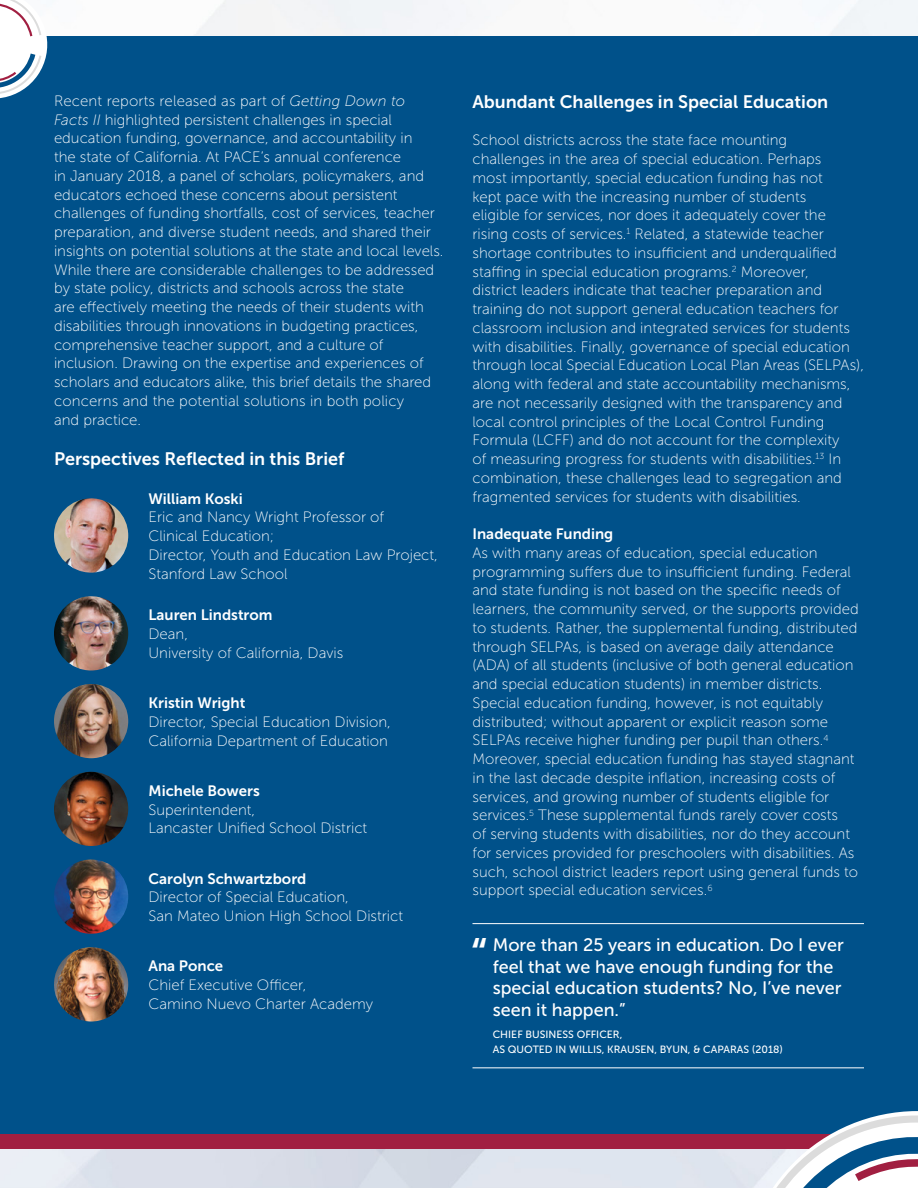
<style>
.page{position:relative;width:918px;height:1188px;background:#fff}
.page>*{position:absolute;margin:0;border:0;box-sizing:border-box;transform-origin:0 0}
.White__Quote{font:48.75px "Museo Sans 500";color:#fff}
.White__Quote-2{font:18px/21.8px "Museo Sans 500";color:#fff}
.White__Subhead_1{font:18px "Museo Sans 700";color:#fff}
.White__Body{font:15px/18.8px "Museo Sans 100";color:#fff}
.White__Subhead_2{font:15px "Museo Sans 700";color:#fff}
.White__Quote_Speaker{font:10.5px/15px "Museo Sans 500";color:#fff}
.s1{font-style:italic}
.s2{font-family:"Museo Sans 700"}
</style>
<div class="page">
<img style="left:0;top:0;width:918px;height:1188px">
<div style="left:0;top:44px;width:918px;height:1094px;background:#00518a"></div>
<div style="left:0;top:37px;width:918px;height:17px;background:#00518a"></div>
<div style="left:0;top:1134px;width:918px;height:14px;background:#a11f41"></div>
<svg style="left:0;top:0;width:55px;height:99px"></svg>
<svg style="left:725px;top:1111px;width:193px;height:77px"></svg>
<img style="left:54px;top:498px;width:74px;height:75px;border-radius:37px">
<img style="left:54px;top:596px;width:74px;height:74px;border-radius:37px">
<img style="left:54px;top:684px;width:74px;height:74px;border-radius:37px">
<img style="left:54px;top:772px;width:74px;height:74px;border-radius:37px">
<img style="left:54px;top:860px;width:74px;height:74px;border-radius:37px">
<img style="left:54px;top:947px;width:74px;height:75px;border-radius:37px">
<hr style="left:472px;top:923px;width:392px;height:1px;background:#fff">
<hr style="left:472px;top:1067px;width:392px;height:1px;background:#fff">
<p class="White__Body" style="left:54px;top:91px;width:391px">Recent reports released as part of <span class="s1">Getting Down to Facts II</span> highlighted persistent challenges in special education funding, governance, and accountability in<br>the state of California. At PACE’s annual conference<br>in January 2018, a panel of scholars, policymakers, and educators echoed these concerns about persistent challenges of funding shortfalls, cost of services, teacher preparation, and diverse student needs, and shared their insights on potential solutions at the state and local levels.<br>While there are considerable challenges to be addressed by state policy, districts and schools across the state<br>are effectively meeting the needs of their students with disabilities through innovations in budgeting practices, comprehensive teacher support, and a culture of inclusion. Drawing on the expertise and experiences of scholars and educators alike, this brief details the shared concerns and the potential solutions in both policy<br>and practice.</p>
<p class="White__Subhead_1" style="left:54px;top:449px;width:292px">Perspectives Reflected in this Brief</p>
<p class="White__Body" style="left:148px;top:489px;width:291px"><span class="s2">William Koski<br></span>Eric and Nancy Wright Professor of<br>Clinical Education;<br>Director, Youth and Education Law Project,<br>Stanford Law School</p>
<p class="White__Body" style="left:148px;top:606px;width:196px"><span class="s2">Lauren Lindstrom<br></span>Dean,<br>University of California, Davis</p>
<p class="White__Body" style="left:148px;top:694px;width:244px"><span class="s2">Kristin Wright<br></span>Director, Special Education Division,</p>
<p class="White__Body" style="left:148px;top:731px;width:241px">California Department of Education</p>
<p class="White__Body" style="left:148px;top:781px;width:220px"><span class="s2">Michele Bowers<br></span>Superintendent,<br>Lancaster Unified School District</p>
<p class="White__Body" style="left:148px;top:869px;width:256px"><span class="s2">Carolyn Schwartzbord<br></span>Director of Special Education,<br>San Mateo Union High School District</p>
<p class="White__Body" style="left:148px;top:957px;width:226px"><span class="s2">Ana Ponce<br></span>Chief Executive Officer,<br>Camino Nuevo Charter Academy</p>
<p class="White__Subhead_1" style="left:472px;top:92px;width:357px">Abundant Challenges in Special Education</p>
<p class="White__Body" style="left:472px;top:131px;width:393px">School districts across the state face mounting<br>challenges in the area of special education. Perhaps<br>most importantly, special education funding has not<br>kept pace with the increasing number of students<br>eligible for services, nor does it adequately cover the rising costs of services.<sup>1</sup> Related, a statewide teacher shortage contributes to insufficient and underqualified staffing in special education programs.<sup>2</sup> Moreover,<br>district leaders indicate that teacher preparation and training do not support general education teachers for classroom inclusion and integrated services for students with disabilities. Finally, governance of special education through local Special Education Local Plan Areas (SELPAs), along with federal and state accountability mechanisms, are not necessarily designed with the transparency and local control principles of the Local Control Funding Formula (LCFF) and do not account for the complexity<br>of measuring progress for students with disabilities.<sup>13</sup> In combination, these challenges lead to segregation and fragmented services for students with disabilities.</p>
<p class="White__Subhead_2" style="left:472px;top:526px;width:142px">Inadequate Funding</p>
<p class="White__Body" style="left:472px;top:544px;width:388px">As with many areas of education, special education programming suffers due to insufficient funding. Federal and state funding is not based on the specific needs of learners, the community served, or the supports provided to students. Rather, the supplemental funding, distributed through SELPAs, is based on average daily attendance (ADA) of all students (inclusive of both general education and special education students) in member districts.<br>Special education funding, however, is not equitably distributed; without apparent or explicit reason some SELPAs receive higher funding per pupil than others.<sup>4<br></sup>Moreover, special education funding has stayed stagnant in the last decade despite inflation, increasing costs of services, and growing number of students eligible for services.<sup>5</sup> These supplemental funds rarely cover costs<br>of serving students with disabilities, nor do they account for services provided for preschoolers with disabilities. As such, school district leaders report using general funds to support special education services.<sup>6</sup></p>
<p class="White__Quote" style="left:470px;top:929px;width:20px">“</p>
<p class="White__Quote-2" style="left:493px;top:934px;width:353px">More than 25 years in education. Do I ever feel that we have enough funding for the special education students? No, I’ve never seen it happen.”</p>
<p class="White__Quote_Speaker" style="left:493px;top:1027px;width:292px">CHIEF BUSINESS OFFICER,<br>AS QUOTED IN WILLIS, KRAUSEN, BYUN, &amp; CAPARAS (2018)</p>
</div>
